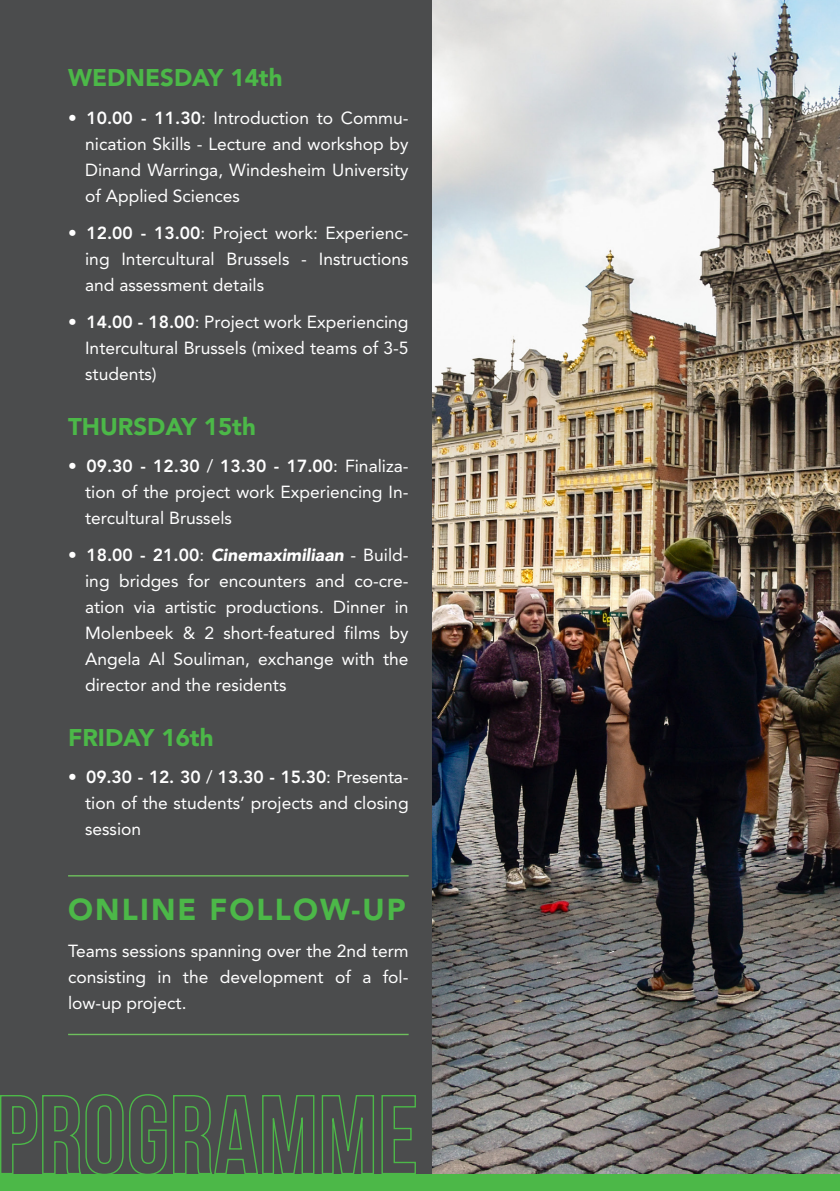
<style>
.page{position:relative;width:840px;height:1191px;background:#fff}
.page>*{position:absolute;margin:0;border:0;box-sizing:border-box;transform-origin:0 0}
.DAY___SOUS_TITRE{font:900 30px "Avenir LT Std";letter-spacing:.07em;color:#4cb848}
.DAY___SOUS_TITRE-2{font:900 24px "Avenir LT Std";color:#4cb848}
.BULLET_PROGRAMME{font:17.4px/26px "Avenir LT Std";color:#fff;text-align:justify}
.TEXTE_COURANT_PROGRAMME{font:17.4px/26px "Avenir LT Std";color:#fff;text-align:justify}
.s1{font-weight:800}
.s2{font-family:"Avenir";font-weight:900;font-style:italic}
</style>
<div class="page">
<img style="left:431px;top:0;width:408px;height:1174px">
<div style="left:0;top:0;width:431px;height:1174px;background:#4b4c4d"></div>
<hr style="left:68px;top:875px;width:340px;height:1px;background:#6ec05d">
<hr style="left:68px;top:1033px;width:340px;height:2px;background:#6ec05d">
<svg style="left:0;top:1094px;width:416px;height:80px"></svg>
<div style="left:0;top:1174px;width:839px;height:17px;background:#4cb848"></div>
<p class="DAY___SOUS_TITRE-2" style="left:68px;top:63px;width:216px">WEDNESDAY 14th</p>
<p class="BULLET_PROGRAMME" style="left:85px;top:105px;width:325px;text-indent:-17px">• <span class="s1">10.00 - 11.30</span>: Introduction to Commu&shy;nication Skills - Lecture and workshop by Dinand Warringa, Windesheim University of Applied Sciences</p>
<p class="BULLET_PROGRAMME" style="left:85px;top:220px;width:325px;text-indent:-17px">• <span class="s1">12.00 - 13.00</span>: Project work: Experienc&shy;ing Intercultural Brussels - Instructions and assessment details</p>
<p class="BULLET_PROGRAMME" style="left:85px;top:309px;width:325px;text-indent:-17px">• <span class="s1">14.00 - 18.00</span>: Project work Experiencing Intercultural Brussels (mixed teams of 3-5 students)</p>
<p class="DAY___SOUS_TITRE-2" style="left:68px;top:412px;width:189px">THURSDAY 15th</p>
<p class="BULLET_PROGRAMME" style="left:85px;top:453px;width:325px;text-indent:-17px">• <span class="s1">09.30 - 12.30</span> / <span class="s1">13.30 - 17.00</span>: Finaliza&shy;tion of the project work Experiencing In&shy;tercultural Brussels</p>
<p class="TEXTE_COURANT_PROGRAMME" style="left:85px;top:542px;width:325px;text-indent:-17px">• <span class="s1">18.00 - 21.00</span>: <span class="s2">Cinemaximiliaan</span> - Build&shy;ing bridges for encounters and co-cre&shy;ation via artistic productions. Dinner in Molenbeek &amp; 2 short-featured films by Angela Al Souliman, exchange with the director and the residents</p>
<p class="DAY___SOUS_TITRE-2" style="left:68px;top:723px;width:147px">FRIDAY 16th</p>
<p class="TEXTE_COURANT_PROGRAMME" style="left:85px;top:764px;width:325px;text-indent:-17px">• <span class="s1">09.30 - 12. 30</span> / <span class="s1">13.30 - 15.30</span>: Presenta&shy;tion of the students’ projects and closing session</p>
<p class="DAY___SOUS_TITRE" style="left:68px;top:891px;width:339px">ONLINE FOLLOW-UP</p>
<p class="TEXTE_COURANT_PROGRAMME" style="left:68px;top:938px;width:342px">Teams sessions spanning over the 2nd term consisting in the development of a fol&shy;low-up project.</p>
</div>
